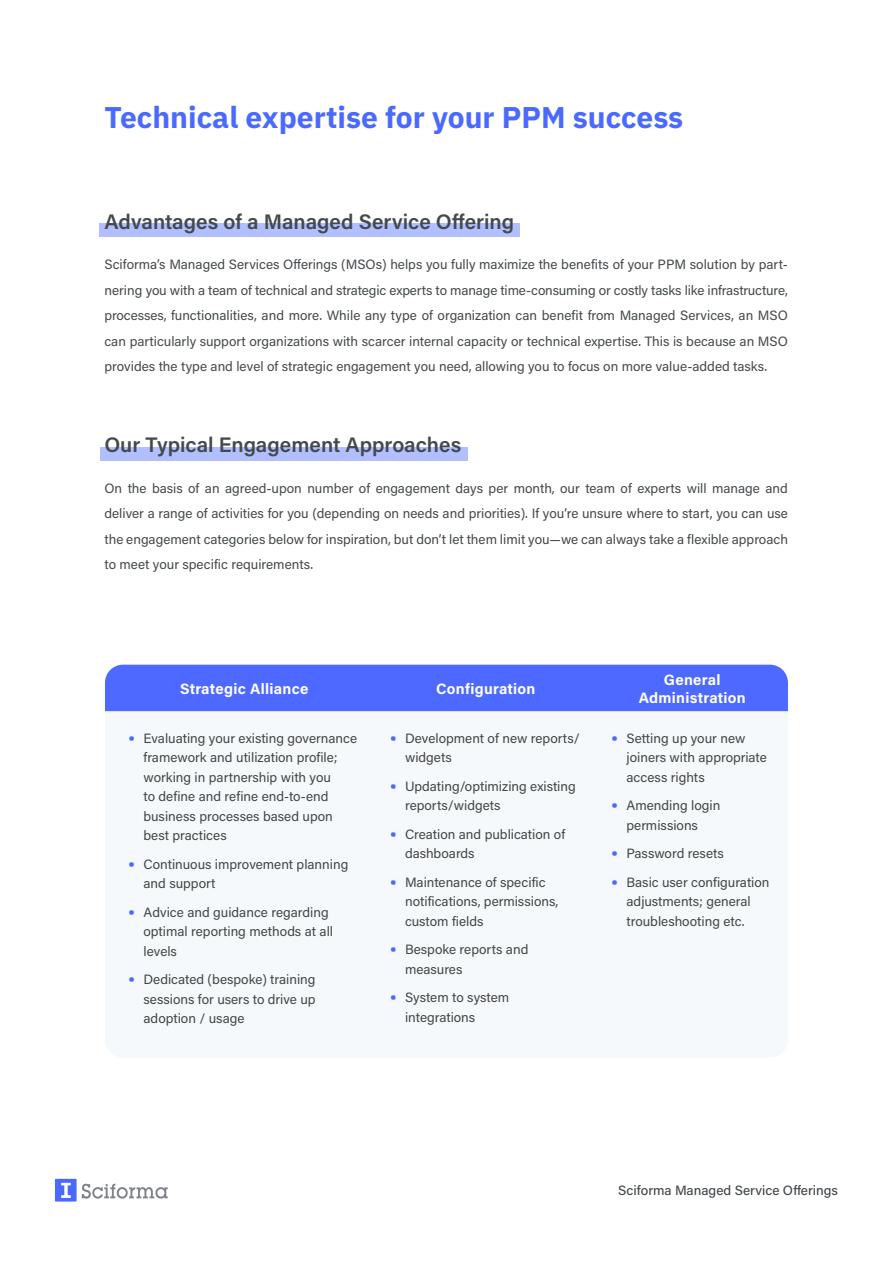
<style>
.page{position:relative;width:893px;height:1263px;background:#fff}
.page>*{position:absolute;margin:0;border:0;box-sizing:border-box;transform-origin:0 0}
.section_titles{font:700 30px "IBM Plex Sans";color:#4a69ff}
.semititle{font:600 21px "Acumin Pro";color:#44494c}
.t1{font:700 15px/18px "Acumin Pro";letter-spacing:.02em;color:#fff;text-align:center}
.body_text{font:13.5px/25.5px "Acumin Pro";color:#44494c;text-align:justify}
.t2{font:13.5px/19.5px "Acumin Pro";color:#454545}
.t3{font:500 13.5px "Acumin Pro";color:#44494c}
.s1{font-family:"IBM Plex Sans";font-weight:700;font-size:15px;color:#4a69ff}
</style>
<div class="page">
<svg style="left:55px;top:1179px;width:113px;height:22px"></svg>
<div style="left:100px;top:224px;width:420px;height:13px;background:#b1beff"></div>
<div style="left:100px;top:447px;width:367px;height:14px;background:#b1beff"></div>
<div style="left:105px;top:665px;width:683px;height:46px;background:#4d69ff"></div>
<p class="section_titles" style="left:104px;top:94px;width:580px">Technical expertise for your PPM success</p>
<p class="semititle" style="left:104px;top:207px;width:411px">Advantages of a Managed Service Offering</p>
<p class="body_text" style="left:104px;top:251px;width:685px">Sciforma’s Managed Services Offerings (MSOs) helps you fully maximize the benefits of your PPM solution by part&shy;nering you with a team of technical and strategic experts to manage time-consuming or costly tasks like infrastructure, processes, functionalities, and more. While any type of organization can benefit from Managed Services, an MSO can particularly support organizations with scarcer internal capacity or technical expertise. This is because an MSO provides the type and level of strategic engagement you need, allowing you to focus on more value-added tasks.</p>
<p class="semititle" style="left:104px;top:430px;width:358px">Our Typical Engagement Approaches</p>
<p class="body_text" style="left:104px;top:475px;width:685px">On the basis of an agreed-upon number of engagement days per month, our team of experts will manage and deliver a range of activities for you (depending on needs and priorities). If you’re unsure where to start, you can use the engagement categories below for inspiration, but don’t let them limit you—we can always take a flexible approach to meet your specific requirements.</p>
<p class="t1" style="left:180px;top:679px;width:130px">Strategic Alliance</p>
<p class="t1" style="left:436px;top:679px;width:101px">Configuration</p>
<p class="t1" style="left:639px;top:670px;width:109px">General<br>Administration</p>
<p class="t2" style="left:144px;top:728px;width:215px;text-indent:-15px"><span class="s1">•</span> Evaluating your existing governance framework and utilization profile; working in partnership with you<br>to define and refine end-to-end business processes based upon best practices</p>
<p class="t2" style="left:144px;top:854px;width:206px;text-indent:-15px"><span class="s1">•</span> Continuous improvement planning and support</p>
<p class="t2" style="left:144px;top:902px;width:191px;text-indent:-15px"><span class="s1">•</span> Advice and guidance regarding optimal reporting methods at all levels</p>
<p class="t2" style="left:144px;top:969px;width:174px;text-align:justify;text-indent:-15px"><span class="s1">•</span> Dedicated (bespoke) training sessions for users to drive up adoption / usage</p>
<p class="t2" style="left:405px;top:728px;width:176px;text-indent:-15px"><span class="s1">•</span> Development of new reports/ widgets</p>
<p class="t2" style="left:405px;top:776px;width:172px;text-indent:-15px"><span class="s1">•</span> Updating/optimizing existing reports/widgets</p>
<p class="t2" style="left:405px;top:824px;width:162px;text-indent:-15px"><span class="s1">•</span> Creation and publication of dashboards</p>
<p class="t2" style="left:405px;top:872px;width:155px;text-indent:-15px"><span class="s1">•</span> Maintenance of specific notifications, permissions, custom fields</p>
<p class="t2" style="left:405px;top:939px;width:125px;text-indent:-15px"><span class="s1">•</span> Bespoke reports and measures</p>
<p class="t2" style="left:405px;top:987px;width:106px;text-indent:-15px"><span class="s1">•</span> System to system integrations</p>
<p class="t2" style="left:626px;top:728px;width:142px;text-indent:-15px"><span class="s1">•</span> Setting up your new joiners with appropriate access rights</p>
<p class="t2" style="left:611px;top:795px;width:110px;text-align:center"><span class="s1">•</span> Amending login permissions</p>
<p class="t2" style="left:611px;top:843px;width:114px"><span class="s1">•</span> Password resets</p>
<p class="t2" style="left:626px;top:872px;width:145px;text-indent:-15px"><span class="s1">•</span> Basic user configuration adjustments; general troubleshooting etc.</p>
<p class="t3" style="left:618px;top:1181px;width:221px">Sciforma Managed Service Offerings</p>
</div>
